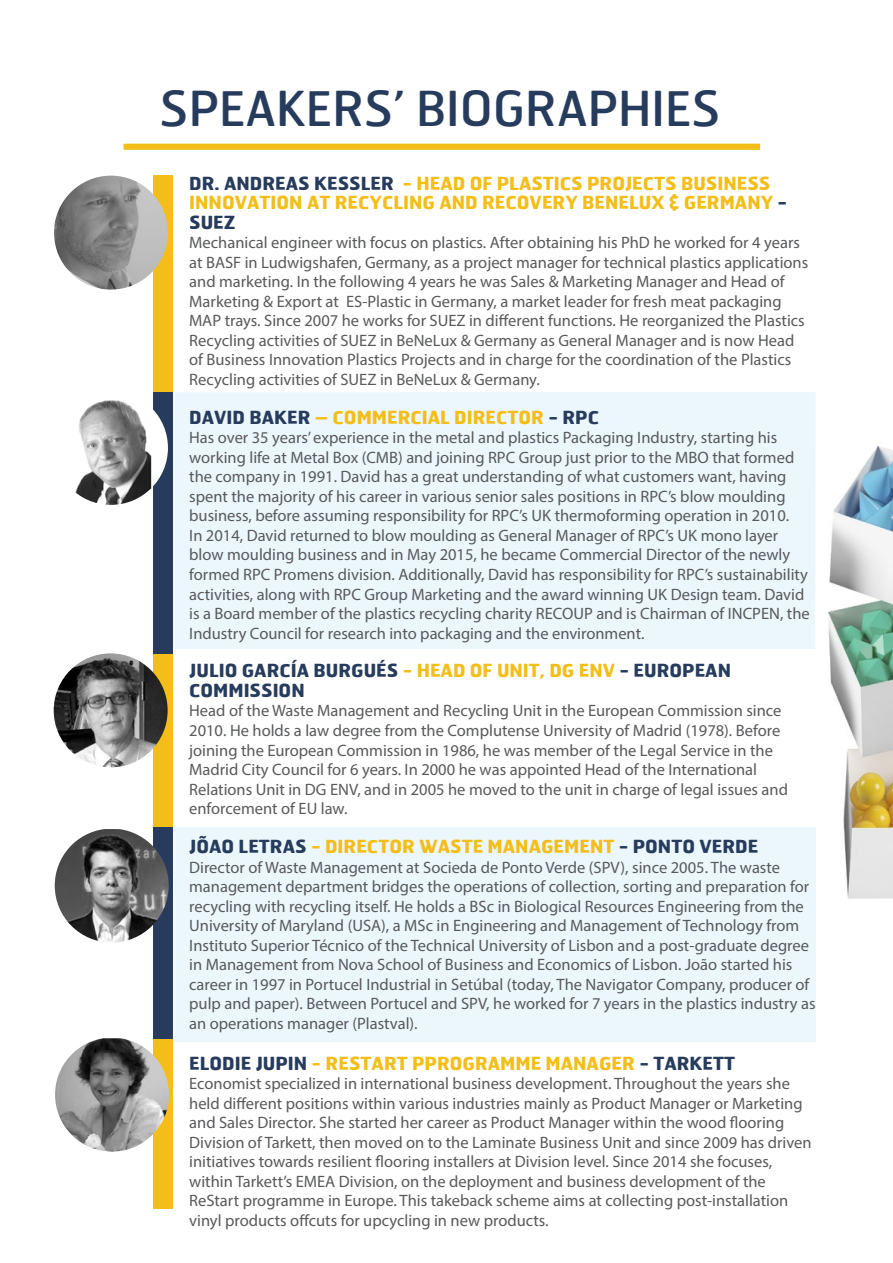
<style>
.page{position:relative;width:893px;height:1263px;background:#fff}
.page>*{position:absolute;margin:0;border:0;box-sizing:border-box;transform-origin:0 0}
.t1{font:900 48px "Hermes";color:#273c5d}
.t2{font:700 18px "Hermes";color:#f4be18}
.t3{font:700 18px/19.5px "Hermes";color:#273c5d}
.t4{font:16.5px/19.5px "Myriad Pro";color:#58595b}
.s1{color:#f4be18}
.s2{color:#273c5d}
</style>
<div class="page">
<img style="left:827px;top:445px;width:66px;height:454px">
<div style="left:174px;top:827px;width:642px;height:215px;background:#ecf7fd"></div>
<div style="left:173px;top:392px;width:643px;height:257px;background:#ecf7fd"></div>
<div style="left:124px;top:144px;width:636px;height:6px;background:#f4be18"></div>
<div style="left:153px;top:392px;width:20px;height:262px;background:#273c5d"></div>
<div style="left:153px;top:175px;width:20px;height:217px;background:#f4be18"></div>
<div style="left:153px;top:654px;width:20px;height:174px;background:#f4be18"></div>
<div style="left:153px;top:828px;width:20px;height:214px;background:#273c5d"></div>
<div style="left:153px;top:1040px;width:20px;height:169px;background:#f4be18"></div>
<img style="left:55px;top:829px;width:114px;height:113px">
<img style="left:54px;top:176px;width:114px;height:114px;border-radius:57px">
<div style="left:54px;top:391px;width:114px;height:114px;background:#fff;border-radius:50%"></div>
<img style="left:75px;top:400px;width:76px;height:105px">
<img style="left:55px;top:1038px;width:114px;height:113px">
<img style="left:54px;top:653px;width:114px;height:114px;border-radius:57px">
<h1 class="t1" style="left:160px;top:78px;width:175px">SPEAKERS</h1>
<h1 class="t1" style="left:393px;top:78px;width:82px">’ BIOGRA</h1>
<h1 class="t1" style="left:588px;top:78px;width:86px">PHIES</h1>
<p class="t3" style="left:189px;top:173px;width:332px">DR. ANDREAS KESSLER <span class="s1">- HEAD OF PLASTICS</span></p>
<p class="t2" style="left:587px;top:172px;width:57px">PROJECTS</p>
<p class="t2" style="left:681px;top:172px;width:24px">BUSINESS</p>
<p class="t2" style="left:189px;top:191px;width:20px">INNO</p>
<p class="t2" style="left:235px;top:191px;width:25px">VATION</p>
<p class="t2" style="left:307px;top:191px;width:53px">AT RECYCLING</p>
<p class="t2" style="left:439px;top:191px;width:68px">AND RECO</p>
<p class="t2" style="left:530px;top:191px;width:25px">VERY</p>
<p class="t2" style="left:582px;top:191px;width:25px">BENELU</p>
<p class="t2" style="left:651px;top:191px;width:59px">X &amp; GERMANY</p>
<p class="t3" style="left:778px;top:192px;width:11px">-</p>
<p class="t3" style="left:189px;top:212px;width:48px">SUEZ</p>
<p class="t4" style="left:189px;top:233px;width:620px">Mechanical engineer with focus on plastics. After obtaining his PhD he worked for 4 years at BASF in Ludwigshafen, Germany, as a project manager for technical plastics applications and marketing. In the following 4 years he was Sales &amp; Marketing Manager and Head of Marketing &amp; Export at ES-Plastic in Germany, a market leader for fresh meat packaging MAP trays. Since 2007 he works for SUEZ in different functions. He reorganized the Plastics Recycling activities of SUEZ in BeNeLux &amp; Germany as General Manager and is now Head of Business Innovation Plastics Projects and in charge for the coordination of the Plastics Recycling activities of SUEZ in BeNeLux &amp; Germany.</p>
<p class="t2" style="left:189px;top:406px;width:411px"><span class="s2">DAVID BAKER</span> – COMMERCIAL DIRECTOR <span class="s2">- RPC</span></p>
<p class="t4" style="left:189px;top:428px;width:622px">Has over 35 years’ experience in the metal and plastics Packaging Industry, starting his working life at Metal Box (CMB) and joining RPC Group just prior to the MBO that formed the company in 1991. David has a great understanding of what customers want, having spent the majority of his career in various senior sales positions in RPC’s blow moulding business, before assuming responsibility for RPC’s UK thermoforming operation in 2010.<br>In 2014, David returned to blow moulding as General Manager of RPC’s UK mono layer blow moulding business and in May 2015, he became Commercial Director of the newly formed RPC Promens division. Additionally, David has responsibility for RPC’s sustainability activities, along with RPC Group Marketing and the award winning UK Design team. David is a Board member of the plastics recycling charity RECOUP and is Chairman of INCPEN, the Industry Council for research into packaging and the environment.</p>
<p class="t3" style="left:189px;top:660px;width:543px">JULIO GARCÍA BURGUÉS <span class="s1">- HEAD OF UNIT, DG ENV</span> - EUROPEAN<br>COMMISSION</p>
<p class="t4" style="left:189px;top:701px;width:600px">Head of the Waste Management and Recycling Unit in the European Commission since 2010. He holds a law degree from the Complutense University of Madrid (1978). Before joining the European Commission in 1986, he was member of the Legal Service in the Madrid City Council for 6 years. In 2000 he was appointed Head of the International Relations Unit in DG ENV, and in 2005 he moved to the unit in charge of legal issues and enforcement of EU law.</p>
<p class="t3" style="left:189px;top:836px;width:62px">JÕAO LETRAS</p>
<p class="t2" style="left:311px;top:835px;width:26px">- DIRECTOR</p>
<p class="t2" style="left:419px;top:835px;width:14px">WASTE</p>
<p class="t2" style="left:488px;top:835px;width:14px">MANAGEMENT</p>
<p class="t3" style="left:619px;top:836px;width:27px">- PONTO</p>
<p class="t3" style="left:699px;top:836px;width:58px">VERDE</p>
<p class="t4" style="left:189px;top:857px;width:628px">Director of Waste Management at Socieda de Ponto Verde (SPV), since 2005. The waste management department bridges the operations of collection, sorting and preparation for recycling with recycling itself. He holds a BSc in Biological Resources Engineering from the University of Maryland (USA), a MSc in Engineering and Management of Technology from Instituto Superior Técnico of the Technical University of Lisbon and a post-graduate degree in Management from Nova School of Business and Economics of Lisbon. João started his career in 1997 in Portucel Industrial in Setúbal (today, The Navigator Company, producer of pulp and paper). Between Portucel and SPV, he worked for 7 years in the plastics industry as an operations manager (Plastval).</p>
<p class="t3" style="left:189px;top:1053px;width:185px">ELODIE JUPIN <span class="s1">- RESTART</span></p>
<p class="t2" style="left:412px;top:1051px;width:325px">PPROGRAMME MANAGER <span class="s2">- TARKETT</span></p>
<p class="t4" style="left:189px;top:1073px;width:624px">Economist specialized in international business development. Throughout the years she held different positions within various industries mainly as Product Manager or Marketing and Sales Director. She started her career as Product Manager within the wood flooring Division of Tarkett, then moved on to the Laminate Business Unit and since 2009 has driven initiatives towards resilient flooring installers at Division level. Since 2014 she focuses, within Tarkett’s EMEA Division, on the deployment and business development of the ReStart programme in Europe. This takeback scheme aims at collecting post-installation vinyl products offcuts for upcycling in new products.</p>
</div>
